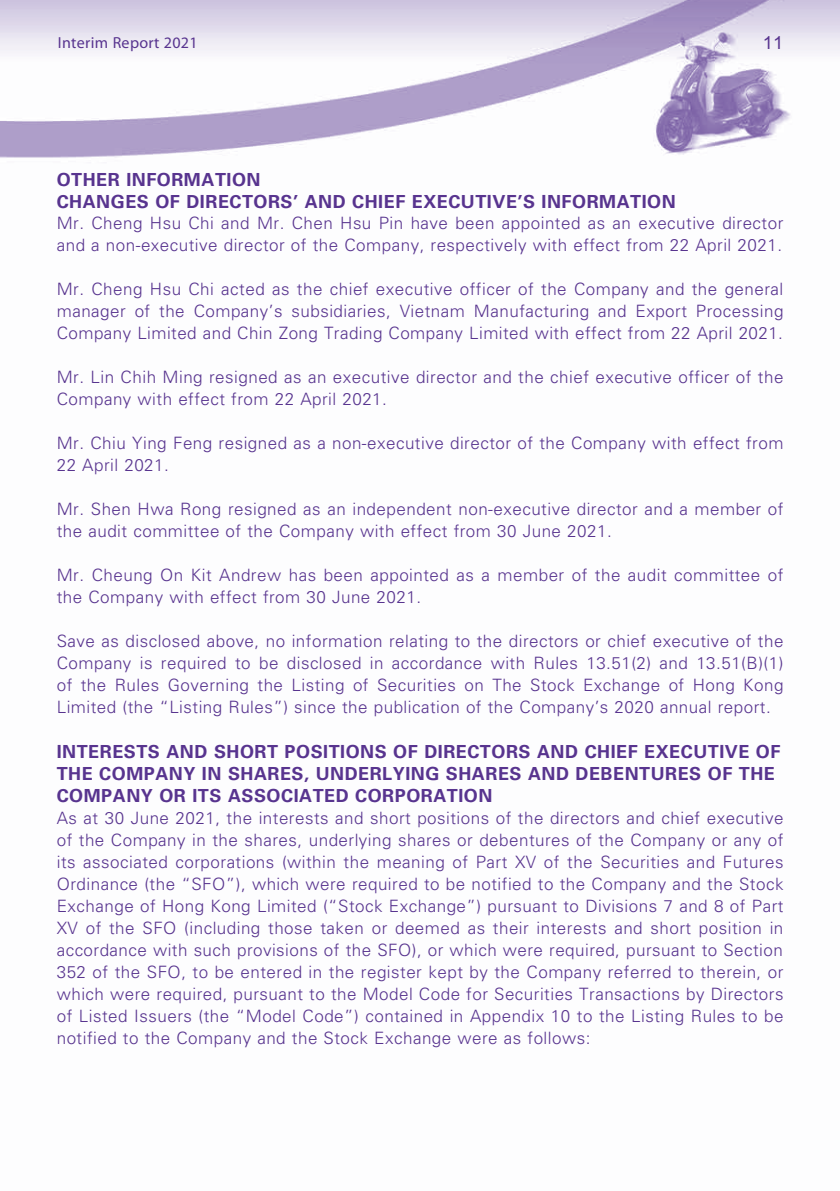
<style>
.page{position:relative;width:840px;height:1191px;background:#fff}
.page>*{position:absolute;margin:0;border:0;box-sizing:border-box;transform-origin:0 0}
.t1{font:700 18px/22px "Univers LT Std";letter-spacing:.03em;color:#58348f}
.t2{font:700 18px "M Hei HK";color:#58348f}
.t3{font:300 17px/22px "Univers LT Std";letter-spacing:.03em;color:#58348f}
.t4{font:16px "Myriad Pro";letter-spacing:.02em;color:#58348f}
</style>
<div class="page">
<img style="left:0;top:0;width:839px;height:158px">
<p class="t4" style="left:58px;top:33px;width:141px">Interim Report 2021</p>
<p class="t2" style="left:762px;top:29px;width:22px">11</p>
<p class="t1" style="left:57px;top:169px;width:620px">OTHER INFORMATION<br>CHANGES OF DIRECTORS’ AND CHIEF EXECUTIVE’S INFORMATION</p>
<p class="t3" style="left:57px;top:212px;width:727px">Mr. Cheng Hsu Chi and Mr. Chen Hsu Pin have been appointed as an executive director and a non-executive director of the Company, respectively with effect from 22 April 2021.</p>
<p class="t3" style="left:57px;top:278px;width:727px;text-align:justify">Mr. Cheng Hsu Chi acted as the chief executive officer of the Company and the general manager of the Company’s subsidiaries, Vietnam Manufacturing and Export Processing Company Limited and Chin Zong Trading Company Limited with effect from 22 April 2021.</p>
<p class="t3" style="left:57px;top:366px;width:727px">Mr. Lin Chih Ming resigned as an executive director and the chief executive officer of the<br>Company with effect from 22 April 2021.</p>
<p class="t3" style="left:57px;top:432px;width:727px">Mr. Chiu Ying Feng resigned as a non-executive director of the Company with effect from<br>22 April 2021.</p>
<p class="t3" style="left:57px;top:498px;width:727px">Mr. Shen Hwa Rong resigned as an independent non-executive director and a member of the audit committee of the Company with effect from 30 June 2021.</p>
<p class="t3" style="left:57px;top:564px;width:727px">Mr. Cheung On Kit Andrew has been appointed as a member of the audit committee of the Company with effect from 30 June 2021.</p>
<p class="t3" style="left:57px;top:630px;width:727px;text-align:justify">Save as disclosed above, no information relating to the directors or chief executive of the Company is required to be disclosed in accordance with Rules 13.51(2) and 13.51(B)(1) of the Rules Governing the Listing of Securities on The Stock Exchange of Hong Kong Limited (the “Listing Rules”) since the publication of the Company’s 2020 annual report.</p>
<p class="t1" style="left:57px;top:741px;width:724px">INTERESTS AND SHORT POSITIONS OF DIRECTORS AND CHIEF EXECUTIVE OF<br>THE COMPANY IN SHARES, UNDERLYING SHARES AND DEBENTURES OF THE<br>COMPANY OR ITS ASSOCIATED CORPORATION</p>
<p class="t3" style="left:57px;top:806px;width:727px;text-align:justify">As at 30 June 2021, the interests and short positions of the directors and chief executive of the Company in the shares, underlying shares or debentures of the Company or any of its associated corporations (within the meaning of Part XV of the Securities and Futures Ordinance (the “SFO”), which were required to be notified to the Company and the Stock Exchange of Hong Kong Limited (“Stock Exchange”) pursuant to Divisions 7 and 8 of Part XV of the SFO (including those taken or deemed as their interests and short position in accordance with such provisions of the SFO), or which were required, pursuant to Section 352 of the SFO, to be entered in the register kept by the Company referred to therein, or which were required, pursuant to the Model Code for Securities Transactions by Directors of Listed Issuers (the “Model Code”) contained in Appendix 10 to the Listing Rules to be notified to the Company and the Stock Exchange were as follows:</p>
</div>
